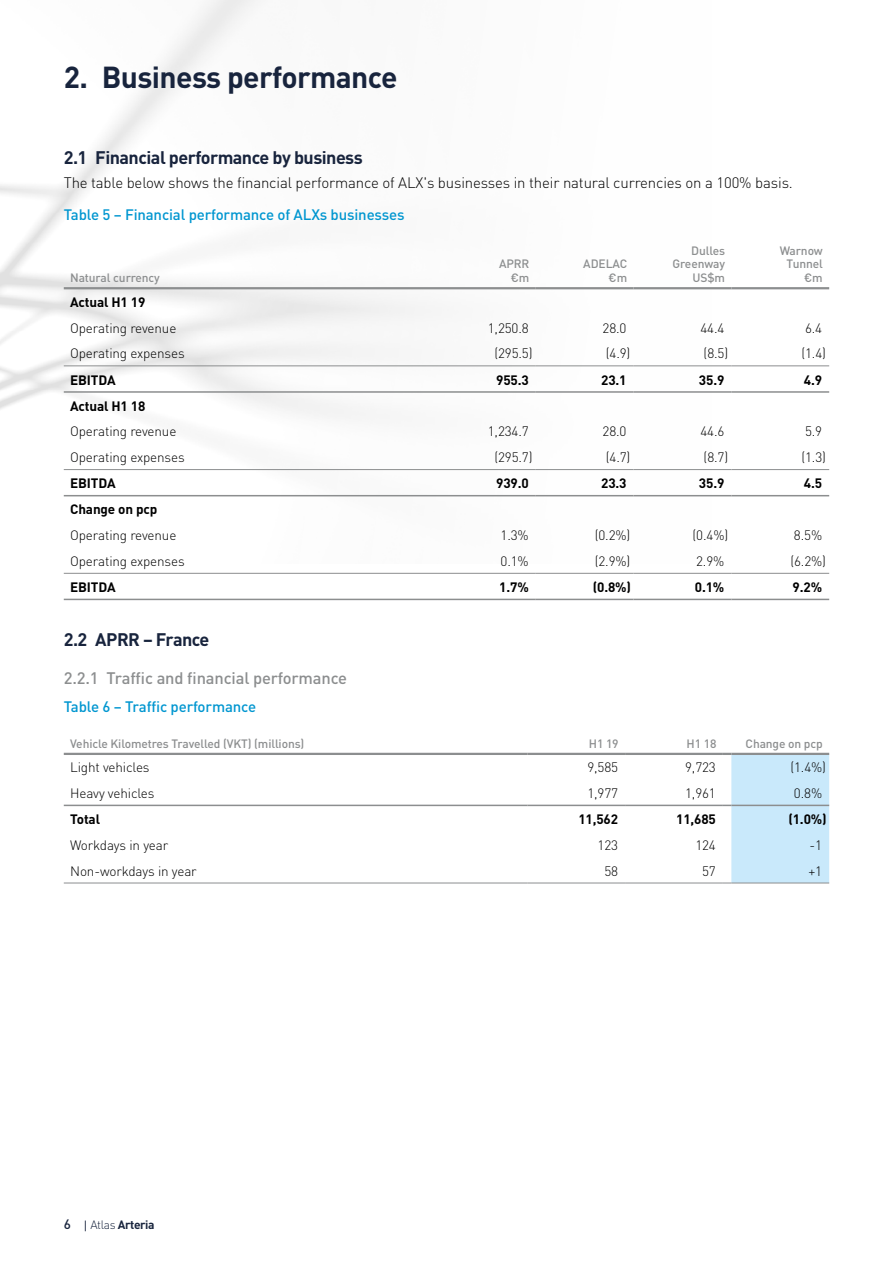
<style>
.page{position:relative;width:893px;height:1263px;background:#fff}
.page>*{position:absolute;margin:0;border:0;box-sizing:border-box;transform-origin:0 0}
.t1{font:700 30px "DIN";letter-spacing:-.02em;color:#18243d}
.t2{font:700 18px "DIN";letter-spacing:-.03em;color:#18243d}
.t3{font:500 16.5px "DIN";letter-spacing:-.01em;color:#8c8e8f}
.t4{font:300 15px "DIN";letter-spacing:-.01em;color:#000}
.t5{font:500 15px "DIN";letter-spacing:-.01em;color:#0096d0}
.t6{font:300 13.5px "DIN";letter-spacing:-.01em;color:#000}
.t7{font:700 13.5px "DIN";letter-spacing:-.01em;color:#000}
.t8{font:500 12px/13.5px "DIN";letter-spacing:-.01em;color:#8c8e8f;text-align:right}
.t9{font:700 12px "DIN";letter-spacing:-.03em;color:#18243d}
.s1{font-weight:500;font-size:13.5px}
.s2{font-family:"Calibri";font-weight:400}
.s3{font-weight:300}
</style>
<div class="page">
<hr style="left:64px;top:287px;width:374px;height:2px;background:#8c8e8f">
<hr style="left:438px;top:287px;width:98px;height:2px;background:#8c8e8f">
<hr style="left:536px;top:287px;width:98px;height:2px;background:#8c8e8f">
<hr style="left:634px;top:287px;width:97px;height:2px;background:#8c8e8f">
<hr style="left:731px;top:287px;width:98px;height:2px;background:#8c8e8f">
<hr style="left:64px;top:365px;width:374px;height:1px;background:#8c8e8f">
<hr style="left:438px;top:365px;width:98px;height:1px;background:#8c8e8f">
<hr style="left:536px;top:365px;width:98px;height:1px;background:#8c8e8f">
<hr style="left:634px;top:365px;width:97px;height:1px;background:#8c8e8f">
<hr style="left:731px;top:365px;width:98px;height:1px;background:#8c8e8f">
<hr style="left:64px;top:391px;width:374px;height:2px;background:#8c8e8f">
<hr style="left:438px;top:391px;width:98px;height:2px;background:#8c8e8f">
<hr style="left:536px;top:391px;width:98px;height:2px;background:#8c8e8f">
<hr style="left:634px;top:391px;width:97px;height:2px;background:#8c8e8f">
<hr style="left:731px;top:391px;width:98px;height:2px;background:#8c8e8f">
<hr style="left:64px;top:469px;width:374px;height:1px;background:#8c8e8f">
<hr style="left:438px;top:469px;width:98px;height:1px;background:#8c8e8f">
<hr style="left:536px;top:469px;width:98px;height:1px;background:#8c8e8f">
<hr style="left:634px;top:469px;width:97px;height:1px;background:#8c8e8f">
<hr style="left:731px;top:469px;width:98px;height:1px;background:#8c8e8f">
<hr style="left:64px;top:495px;width:374px;height:1px;background:#8c8e8f">
<hr style="left:438px;top:495px;width:98px;height:1px;background:#8c8e8f">
<hr style="left:536px;top:495px;width:98px;height:1px;background:#8c8e8f">
<hr style="left:634px;top:495px;width:97px;height:1px;background:#8c8e8f">
<hr style="left:731px;top:495px;width:98px;height:1px;background:#8c8e8f">
<hr style="left:64px;top:573px;width:374px;height:1px;background:#8c8e8f">
<hr style="left:64px;top:599px;width:374px;height:1px;background:#8c8e8f">
<hr style="left:438px;top:573px;width:98px;height:1px;background:#8c8e8f">
<hr style="left:438px;top:599px;width:98px;height:1px;background:#8c8e8f">
<hr style="left:536px;top:573px;width:98px;height:1px;background:#8c8e8f">
<hr style="left:536px;top:599px;width:98px;height:1px;background:#8c8e8f">
<hr style="left:634px;top:573px;width:97px;height:1px;background:#8c8e8f">
<hr style="left:634px;top:599px;width:97px;height:1px;background:#8c8e8f">
<hr style="left:731px;top:573px;width:98px;height:1px;background:#8c8e8f">
<hr style="left:731px;top:599px;width:98px;height:1px;background:#8c8e8f">
<hr style="left:64px;top:753px;width:463px;height:2px;background:#8c8e8f">
<hr style="left:527px;top:753px;width:98px;height:2px;background:#8c8e8f">
<hr style="left:625px;top:753px;width:98px;height:2px;background:#8c8e8f">
<hr style="left:64px;top:805px;width:463px;height:1px;background:#8c8e8f">
<hr style="left:527px;top:805px;width:98px;height:1px;background:#8c8e8f">
<hr style="left:625px;top:805px;width:98px;height:1px;background:#8c8e8f">
<hr style="left:64px;top:883px;width:463px;height:1px;background:#8c8e8f">
<hr style="left:527px;top:883px;width:98px;height:1px;background:#8c8e8f">
<hr style="left:625px;top:883px;width:98px;height:1px;background:#8c8e8f">
<svg style="left:723px;top:753px;width:106px;height:131px;background:#cbe7f7"></svg>
<hr style="left:731px;top:883px;width:98px;height:1px;background:#8c8e8f">
<h1 class="t1" style="left:64px;top:58px;width:335px">2. Business performance</h1>
<h2 class="t2" style="left:64px;top:146px;width:300px">2.1 Financial performance by business</h2>
<p class="t4" style="left:64px;top:173px;width:731px">The table below shows the financial performance of ALX's businesses in their natural currencies on a 100% basis.</p>
<p class="t5" style="left:64px;top:205px;width:342px">Table 5 – Financial performance of ALXs businesses</p>
<p class="t8" style="left:70px;top:270px;width:91px">Natural currency</p>
<p class="t8" style="left:499px;top:257px;width:32px">APRR €m</p>
<p class="t8" style="left:583px;top:257px;width:45px">ADELAC €m</p>
<p class="t8" style="left:672px;top:243px;width:54px">Dulles<br>Greenway<br>US$m</p>
<p class="t8" style="left:780px;top:243px;width:45px">Warnow<br>Tunnel €m</p>
<p class="t7" style="left:70px;top:293px;width:77px">Actual H1 19</p>
<p class="t6" style="left:70px;top:319px;width:108px">Operating revenue</p>
<p class="t6" style="left:488px;top:319px;width:42px">1,250.8</p>
<p class="t6" style="left:603px;top:319px;width:25px">28.0</p>
<p class="t6" style="left:700px;top:319px;width:25px">44.4</p>
<p class="t6" style="left:805px;top:319px;width:19px">6.4</p>
<p class="t6" style="left:70px;top:345px;width:116px">Operating expenses</p>
<p class="t6" style="left:494px;top:345px;width:40px">(295.5)</p>
<p class="t6" style="left:606px;top:345px;width:26px">(4.9)</p>
<p class="t6" style="left:704px;top:345px;width:26px">(8.5)</p>
<p class="t6" style="left:801px;top:345px;width:26px">(1.4)</p>
<p class="t7" style="left:70px;top:371px;width:47px">EBITDA</p>
<p class="t7" style="left:496px;top:371px;width:34px">955.3</p>
<p class="t7" style="left:601px;top:371px;width:27px">23.1</p>
<p class="t7" style="left:699px;top:371px;width:27px">35.9</p>
<p class="t7" style="left:804px;top:371px;width:20px">4.9</p>
<p class="t7" style="left:70px;top:397px;width:77px">Actual H1 18</p>
<p class="t6" style="left:70px;top:423px;width:108px">Operating revenue</p>
<p class="t6" style="left:488px;top:423px;width:42px">1,234.7</p>
<p class="t6" style="left:603px;top:423px;width:25px">28.0</p>
<p class="t6" style="left:700px;top:423px;width:25px">44.6</p>
<p class="t6" style="left:805px;top:423px;width:19px">5.9</p>
<p class="t6" style="left:70px;top:449px;width:116px">Operating expenses</p>
<p class="t6" style="left:494px;top:449px;width:40px">(295.7)</p>
<p class="t6" style="left:606px;top:449px;width:26px">(4.7)</p>
<p class="t6" style="left:704px;top:449px;width:26px">(8.7)</p>
<p class="t6" style="left:801px;top:449px;width:26px">(1.3)</p>
<p class="t7" style="left:70px;top:474px;width:47px">EBITDA</p>
<p class="t7" style="left:496px;top:474px;width:34px">939.0</p>
<p class="t7" style="left:601px;top:474px;width:27px">23.3</p>
<p class="t7" style="left:699px;top:474px;width:27px">35.9</p>
<p class="t7" style="left:804px;top:474px;width:20px">4.5</p>
<p class="t7" style="left:70px;top:501px;width:89px">Change on pcp</p>
<p class="t6" style="left:70px;top:527px;width:108px">Operating revenue</p>
<p class="t6" style="left:501px;top:527px;width:30px">1.3%</p>
<p class="t6" style="left:595px;top:527px;width:37px">(0.2%)</p>
<p class="t6" style="left:693px;top:527px;width:37px">(0.4%)</p>
<p class="t6" style="left:794px;top:527px;width:30px">8.5%</p>
<p class="t6" style="left:70px;top:553px;width:116px">Operating expenses</p>
<p class="t6" style="left:501px;top:553px;width:30px">0.1%</p>
<p class="t6" style="left:595px;top:553px;width:37px">(2.9%)</p>
<p class="t6" style="left:696px;top:553px;width:30px">2.9%</p>
<p class="t6" style="left:790px;top:553px;width:37px">(6.2%)</p>
<p class="t7" style="left:70px;top:578px;width:47px">EBITDA</p>
<p class="t7" style="left:499px;top:578px;width:31px">1.7%</p>
<p class="t7" style="left:593px;top:578px;width:40px">(0.8%)</p>
<p class="t7" style="left:695px;top:578px;width:31px">0.1%</p>
<p class="t7" style="left:793px;top:578px;width:31px">9.2%</p>
<h2 class="t2" style="left:64px;top:628px;width:147px">2.2 APRR – France</h2>
<p class="t3" style="left:64px;top:668px;width:285px">2.2.1 Traffic and financial performance</p>
<p class="t5" style="left:64px;top:697px;width:194px">Table 6 – Traffic performance</p>
<p class="t8" style="left:70px;top:736px;width:236px">Vehicle Kilometres Travelled (VKT) (millions)</p>
<p class="t8" style="left:589px;top:736px;width:31px">H1 19</p>
<p class="t8" style="left:687px;top:736px;width:31px">H1 18</p>
<p class="t8" style="left:746px;top:736px;width:79px">Change on pcp</p>
<p class="t6" style="left:70px;top:759px;width:81px">Light vehicles</p>
<p class="t6" style="left:587px;top:759px;width:32px">9,585</p>
<p class="t6" style="left:685px;top:759px;width:32px">9,723</p>
<p class="t6" style="left:790px;top:759px;width:37px">(1.4%)</p>
<p class="t6" style="left:70px;top:785px;width:86px">Heavy vehicles</p>
<p class="t6" style="left:587px;top:785px;width:32px">1,977</p>
<p class="t6" style="left:685px;top:785px;width:32px">1,961</p>
<p class="t6" style="left:794px;top:785px;width:30px">0.8%</p>
<p class="t7" style="left:70px;top:810px;width:31px">Total</p>
<p class="t7" style="left:578px;top:810px;width:41px">11,562</p>
<p class="t7" style="left:676px;top:810px;width:41px">11,685</p>
<p class="t7" style="left:788px;top:810px;width:40px">(1.0%)</p>
<p class="t6" style="left:70px;top:837px;width:100px">Workdays in year</p>
<p class="t6" style="left:597px;top:837px;width:22px">123</p>
<p class="t6" style="left:695px;top:837px;width:22px">124</p>
<p class="t6" style="left:810px;top:837px;width:14px">-1</p>
<p class="t6" style="left:70px;top:862px;width:128px">Non-workdays in year</p>
<p class="t6" style="left:604px;top:862px;width:15px">58</p>
<p class="t6" style="left:702px;top:862px;width:15px">57</p>
<p class="t6" style="left:808px;top:862px;width:15px">+1</p>
<p class="t9" style="left:64px;top:1217px;width:92px"><span class="s1">6</span> <span class="s2">|</span> <span class="s3">Atlas</span> Arteria</p>
</div>
